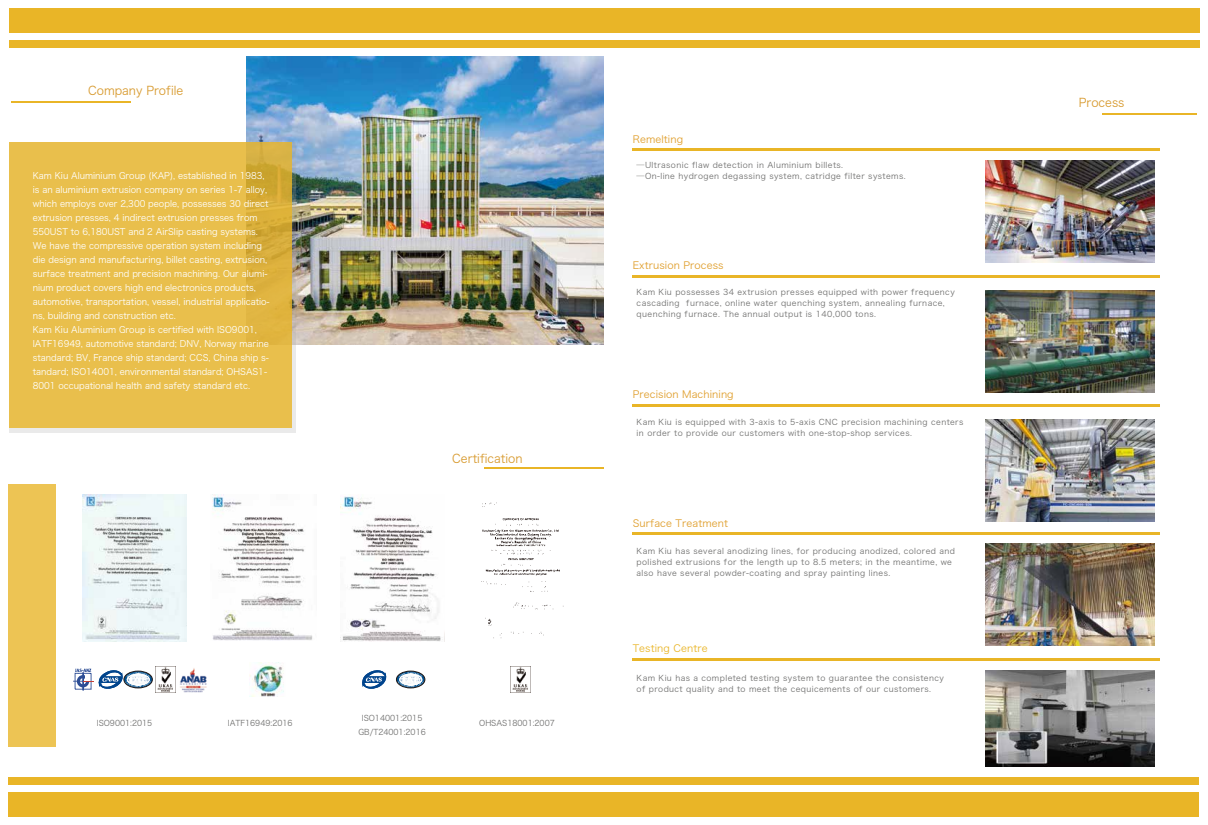
<style>
.page{position:relative;width:1208px;height:825px;background:#fff}
.page>*{position:absolute;margin:0;border:0;box-sizing:border-box;transform-origin:0 0}
.t1{font:12px "Hiragino Sans GB W3";color:#d89b30;scale:.96 1}
.t2{font:10px "Hiragino Sans GB W3";letter-spacing:.01em;color:#e09f2d}
.t3{font:10px "Hiragino Sans GB W3";letter-spacing:.01em;color:#e9b527}
.t4{font:9px/14px "Hiragino Sans GB W3";color:#fff;scale:.96 1}
.t5{font:8px/11px "Hiragino Sans GB W3";letter-spacing:.05em;color:#70706f}
.t6{font:8px/14px "Hiragino Sans GB W3";color:#70706f;text-align:center;scale:.96 1}
</style>
<div class="page">
<hr style="left:12px;top:101px;width:119px;height:2px;background:#e9b527">
<hr style="left:484px;top:467px;width:120px;height:2px;background:#e9b527">
<hr style="left:1102px;top:113px;width:94px;height:2px;background:#e9b527">
<div style="left:9px;top:9px;width:1190px;height:24px;background:#e9b527"></div>
<div style="left:9px;top:40px;width:1190px;height:8px;background:#e9b527"></div>
<div style="left:9px;top:792px;width:1190px;height:24px;background:#e9b527"></div>
<div style="left:9px;top:777px;width:1190px;height:8px;background:#e9b527"></div>
<img style="left:246px;top:57px;width:358px;height:288px">
<svg style="left:9px;top:143px;width:286px;height:290px;background:#d4d0c2"></svg>
<svg style="left:9px;top:143px;width:282px;height:285px;background:#e7bd4a"></svg>
<hr style="left:632px;top:149px;width:528px;height:2px;background:#e9b527">
<img style="left:985px;top:161px;width:169px;height:101px">
<hr style="left:632px;top:276px;width:528px;height:2px;background:#e9b527">
<img style="left:985px;top:290px;width:169px;height:102px">
<img style="left:985px;top:544px;width:169px;height:101px">
<hr style="left:632px;top:533px;width:528px;height:2px;background:#e9b527">
<hr style="left:632px;top:404px;width:528px;height:2px;background:#e9b527">
<img style="left:985px;top:420px;width:169px;height:101px">
<hr style="left:632px;top:659px;width:528px;height:2px;background:#e9b527">
<img style="left:985px;top:670px;width:169px;height:96px">
<img style="left:212px;top:495px;width:101px;height:145px">
<img style="left:83px;top:495px;width:103px;height:146px">
<img style="left:340px;top:496px;width:101px;height:145px">
<img style="left:481px;top:502px;width:83px;height:137px">
<div style="left:124px;top:671px;width:29px;height:17px;border:1px solid #221815;border-radius:50%"></div>
<svg style="left:73px;top:668px;width:78px;height:22px"></svg>
<div style="left:127px;top:674px;width:22px;height:11px;border:1px solid #fff;border-radius:50%"></div>
<svg style="left:362px;top:670px;width:24px;height:19px"></svg>
<div style="left:396px;top:671px;width:29px;height:17px;border:1px solid #221815;border-radius:50%"></div>
<svg style="left:398px;top:672px;width:25px;height:15px"></svg>
<div style="left:399px;top:674px;width:23px;height:11px;border:1px solid #fff;border-radius:50%"></div>
<img style="left:157px;top:667px;width:19px;height:25px">
<img style="left:180px;top:668px;width:27px;height:24px">
<img style="left:249px;top:663px;width:35px;height:33px">
<div style="left:9px;top:484px;width:47px;height:263px;background:#edc454"></div>
<img style="left:512px;top:667px;width:19px;height:25px">
<h1 class="t1" style="left:88px;top:83px;width:101px">Company Profile</h1>
<p class="t4" style="left:33px;top:168px;width:248px">Kam Kiu Aluminium Group (KAP), established in 1983, is an aluminium extrusion company on series 1-7 alloy, which employs over 2,300 people, possesses 30 direct extrusion presses, 4 indirect extrusion presses from 550UST to 6,180UST and 2 AirSlip casting systems.<br>We have the compressive operation system including die design and manufacturing, billet casting, extrusion, surface treatment and precision machining. Our alumi&shy;nium product covers high end electronics products, automotive, transportation, vessel, industrial applicatio&shy;ns, building and construction etc.<br>Kam Kiu Aluminium Group is certified with ISO9001, IATF16949, automotive standard; DNV, Norway marine standard; BV, France ship standard; CCS, China ship s&shy;tandard; ISO14001, environmental standard; OHSAS1- 8001 occupational health and safety standard etc.</p>
<h1 class="t1" style="left:452px;top:451px;width:75px">Certification</h1>
<p class="t6" style="left:358px;top:711px;width:72px">ISO14001:2015<br>GB/T24001:2016</p>
<p class="t6" style="left:97px;top:716px;width:59px">ISO9001:2015</p>
<p class="t6" style="left:228px;top:716px;width:69px">IATF16949:2016</p>
<p class="t6" style="left:479px;top:716px;width:80px">OHSAS18001:2007</p>
<p class="t2" style="left:632px;top:133px;width:52px">Remelting</p>
<p class="t5" style="left:636px;top:159px;width:270px">—Ultrasonic flaw detection in Aluminium billets.<br>—On-line hydrogen degassing system, catridge filter systems.</p>
<p class="t2" style="left:632px;top:259px;width:92px">Extrusion Process</p>
<p class="t5" style="left:636px;top:286px;width:320px">Kam Kiu possesses 34 extrusion presses equipped with power frequency cascading furnace, online water quenching system, annealing furnace, quenching furnace. The annual output is 140,000 tons.</p>
<p class="t2" style="left:632px;top:388px;width:102px">Precision Machining</p>
<p class="t5" style="left:636px;top:416px;width:328px">Kam Kiu is equipped with 3-axis to 5-axis CNC precision machining centers in order to provide our customers with one-stop-shop services.</p>
<p class="t2" style="left:632px;top:517px;width:97px">Surface Treatment</p>
<p class="t5" style="left:636px;top:545px;width:320px">Kam Kiu has several anodizing lines, for producing anodized, colored and polished extrusions for the length up to 8.5 meters; in the meantime, we also have several powder-coating and spray painting lines.</p>
<p class="t3" style="left:632px;top:642px;width:76px">Testing Centre</p>
<p class="t5" style="left:636px;top:672px;width:309px">Kam Kiu has a completed testing system to guarantee the consistency of product quality and to meet the cequicements of our customers.</p>
<h1 class="t1" style="left:1078px;top:95px;width:49px">Process</h1>
</div>
